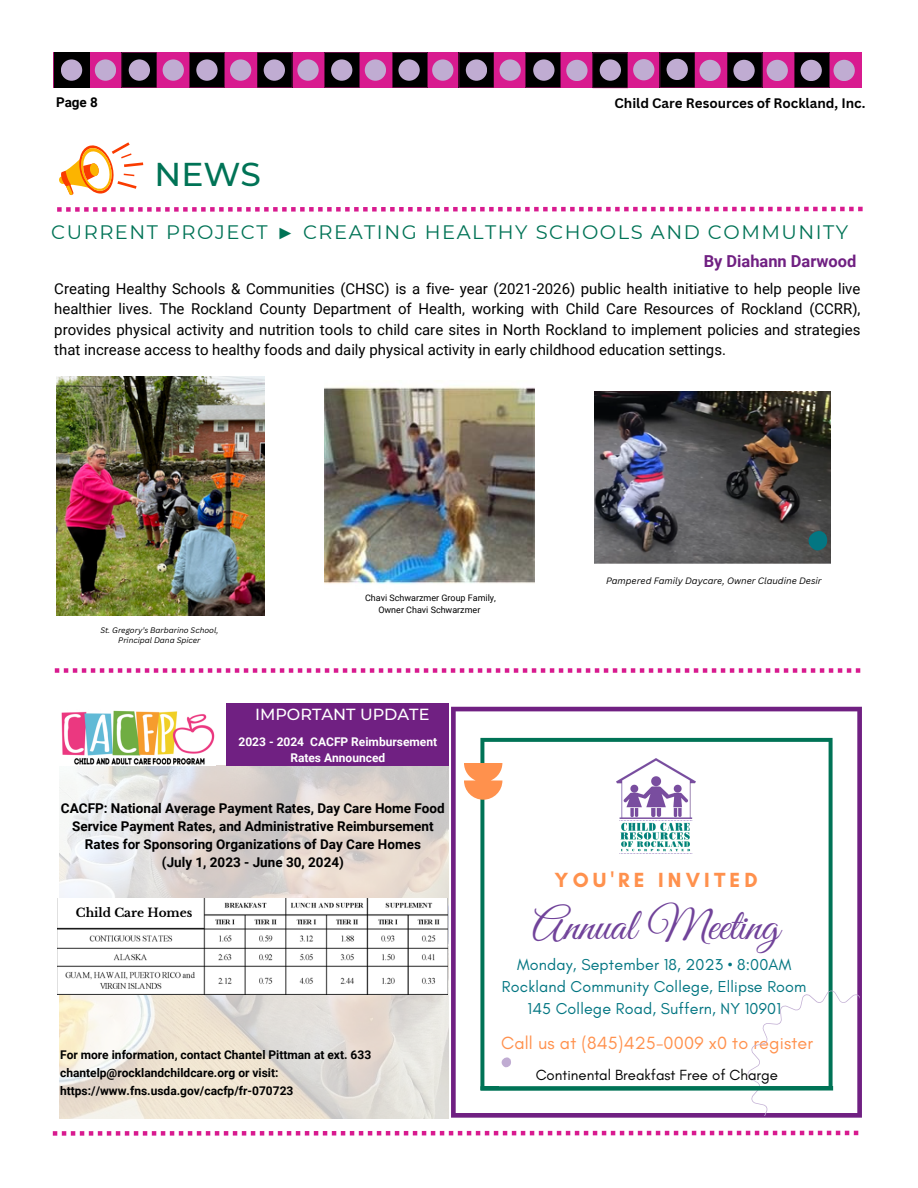
<style>
.page{position:relative;width:918px;height:1188px;background:#fff}
.page>*{position:absolute;margin:0;border:0;box-sizing:border-box;transform-origin:0 0}
.t1{font:45px "Great Vibes";color:#71439a}
.t2{font:500 33px "Montserrat";color:#007356}
.t3{font:700 20.85px "Glacial Indifference";letter-spacing:.2em;color:#ff914d}
.t4{font:19.5px "Montserrat";letter-spacing:.075em;color:#007356}
.t5{font:18px "Glacial Indifference";letter-spacing:.01em;color:#ff914d}
.t6{font:700 16.5px "Roboto";color:#702082}
.t7{font:16.05px/21.8px "Glacial Indifference";letter-spacing:.01em;color:#037682;text-align:center}
.t8{font:500 16.05px "Montserrat";color:#fff}
.t9{font:15px/20.2px "Roboto";color:#000;text-align:justify}
.t10{font:15px "Glacial Indifference";color:#000}
.t11{font:700 13.5px/18px "Roboto";color:#000;text-align:center}
.t12{font:700 13.35px "Canva Sans";color:#000}
.t13{font:700 12px/18px "Roboto";color:#000}
.t14{font:700 12px/16px "Roboto";color:#fff;text-align:center}
.t15{font:700 12px "Libre Baskerville";color:#000}
.t16{font:9px/12px "Roboto";color:#000;text-align:center}
.t17{font:italic 9px "Canva Sans";color:#000}
.t18{font:italic 7.8px/10.4px "Canva Sans";color:#000;text-align:center}
.s1{font-family:"Liberation Serif"}
</style>
<div class="page">
<svg style="left:53px;top:1131px;width:805px;height:5px"></svg>
<div style="left:54px;top:52px;width:808px;height:36px;background:#d81b8f"></div>
<svg style="left:54px;top:52px;width:35px;height:36px"></svg>
<div style="left:61px;top:59px;width:21px;height:22px;background:#c0acd2;border-radius:50%"></div>
<svg style="left:122px;top:52px;width:35px;height:36px"></svg>
<div style="left:95px;top:59px;width:21px;height:22px;background:#c0acd2;border-radius:50%"></div>
<div style="left:129px;top:59px;width:21px;height:22px;background:#c0acd2;border-radius:50%"></div>
<div style="left:163px;top:59px;width:21px;height:22px;background:#c0acd2;border-radius:50%"></div>
<svg style="left:189px;top:52px;width:36px;height:36px"></svg>
<svg style="left:257px;top:52px;width:35px;height:36px"></svg>
<svg style="left:324px;top:52px;width:36px;height:36px"></svg>
<svg style="left:392px;top:52px;width:36px;height:36px"></svg>
<div style="left:196px;top:59px;width:22px;height:22px;background:#c0acd2;border-radius:50%"></div>
<div style="left:230px;top:59px;width:21px;height:22px;background:#c0acd2;border-radius:50%"></div>
<div style="left:264px;top:59px;width:21px;height:22px;background:#c0acd2;border-radius:50%"></div>
<div style="left:297px;top:59px;width:22px;height:22px;background:#c0acd2;border-radius:50%"></div>
<div style="left:331px;top:59px;width:21px;height:22px;background:#c0acd2;border-radius:50%"></div>
<div style="left:365px;top:59px;width:21px;height:22px;background:#c0acd2;border-radius:50%"></div>
<div style="left:398px;top:59px;width:22px;height:22px;background:#c0acd2;border-radius:50%"></div>
<div style="left:432px;top:59px;width:21px;height:22px;background:#c0acd2;border-radius:50%"></div>
<svg style="left:459px;top:52px;width:35px;height:36px"></svg>
<div style="left:466px;top:59px;width:21px;height:22px;background:#c0acd2;border-radius:50%"></div>
<div style="left:500px;top:59px;width:21px;height:22px;background:#c0acd2;border-radius:50%"></div>
<svg style="left:525px;top:52px;width:36px;height:36px"></svg>
<div style="left:533px;top:59px;width:22px;height:22px;background:#c0acd2;border-radius:50%"></div>
<svg style="left:593px;top:53px;width:35px;height:35px"></svg>
<svg style="left:660px;top:52px;width:35px;height:36px"></svg>
<svg style="left:727px;top:52px;width:35px;height:36px"></svg>
<svg style="left:794px;top:52px;width:35px;height:36px"></svg>
<div style="left:566px;top:60px;width:22px;height:21px;background:#c0acd2;border-radius:50%"></div>
<div style="left:600px;top:59px;width:21px;height:22px;background:#c0acd2;border-radius:50%"></div>
<div style="left:633px;top:59px;width:21px;height:21px;background:#c0acd2;border-radius:50%"></div>
<div style="left:667px;top:59px;width:21px;height:21px;background:#c0acd2;border-radius:50%"></div>
<div style="left:699px;top:60px;width:22px;height:21px;background:#c0acd2;border-radius:50%"></div>
<div style="left:733px;top:60px;width:22px;height:21px;background:#c0acd2;border-radius:50%"></div>
<div style="left:767px;top:60px;width:21px;height:21px;background:#c0acd2;border-radius:50%"></div>
<div style="left:801px;top:60px;width:21px;height:21px;background:#c0acd2;border-radius:50%"></div>
<div style="left:834px;top:60px;width:21px;height:21px;background:#c0acd2;border-radius:50%"></div>
<svg style="left:57px;top:207px;width:806px;height:5px"></svg>
<svg style="left:55px;top:668px;width:805px;height:5px"></svg>
<svg style="left:59px;top:142px;width:84px;height:53px"></svg>
<img style="left:56px;top:376px;width:208px;height:240px">
<img style="left:594px;top:391px;width:237px;height:173px">
<img style="left:324px;top:386px;width:211px;height:198px">
<img style="left:59px;top:766px;width:390px;height:353px">
<div style="left:227px;top:703px;width:222px;height:63px;background:#702082"></div>
<img style="left:61px;top:710px;width:154px;height:55px">
<img style="left:57px;top:899px;width:391px;height:95px">
<div style="left:81px;top:902px;width:106px;height:25px;background:#fff"></div>
<svg style="left:804px;top:528px;width:24px;height:26px"></svg>
<svg style="left:451px;top:707px;width:411px;height:410px"></svg>
<div style="left:499px;top:750px;width:318px;height:350px;background:#fff"></div>
<svg style="left:464px;top:763px;width:38px;height:37px"></svg>
<img style="left:617px;top:759px;width:79px;height:93px">
<svg style="left:501px;top:1057px;width:10px;height:11px"></svg>
<svg style="left:748px;top:991px;width:111px;height:124px"></svg>
<div style="left:480px;top:1086px;width:353px;height:5px;background:#007356"></div>
<p class="t11" style="left:56px;top:93px;width:43px">Page 8</p>
<p class="t12" style="left:615px;top:93px;width:252px">Child Care Resources of Rockland, Inc.</p>
<h2 class="t2" style="left:155px;top:155px;width:108px">NEWS</h2>
<p class="t4" style="left:51px;top:220px;width:799px">CURRENT PROJECT <span class="s1">►</span> CREATING HEALTHY SCHOOLS AND COMMUNITY</p>
<h4 class="t6" style="left:704px;top:252px;width:154px">By Diahann Darwood</h4>
<p class="t9" style="left:54px;top:279px;width:808px">Creating Healthy Schools &amp; Communities (CHSC) is a five- year (2021-2026) public health initiative to help people live healthier lives. The Rockland County Department of Health, working with Child Care Resources of Rockland (CCRR), provides physical activity and nutrition tools to child care sites in North Rockland to implement policies and strategies that increase access to healthy foods and daily physical activity in early childhood education settings.</p>
<p class="t18" style="left:100px;top:624px;width:120px">St. Gregory’s Barbarino School,<br>Principal Dana Spicer</p>
<p class="t16" style="left:365px;top:592px;width:132px">Chavi Schwarzmer Group Family,<br>Owner Chavi Schwarzmer</p>
<p class="t8" style="left:255px;top:705px;width:176px">IMPORTANT UPDATE</p>
<p class="t14" style="left:239px;top:734px;width:200px">2023 - 2024 CACFP Reimbursement<br>Rates Announced</p>
<p class="t11" style="left:61px;top:799px;width:385px">CACFP: National Average Payment Rates, Day Care Home Food<br>Service Payment Rates, and Administrative Reimbursement<br>Rates for Sponsoring Organizations of Day Care Homes</p>
<p class="t11" style="left:162px;top:853px;width:183px">(July 1, 2023 - June 30, 2024)</p>
<p class="t15" style="left:76px;top:906px;width:118px">Child Care Homes</p>
<p class="t17" style="left:606px;top:574px;width:217px">Pampered Family Daycare, Owner Claudine Desir</p>
<p class="t3" style="left:555px;top:867px;width:205px">YOU'RE INVITED</p>
<p class="t1" style="left:532px;top:901px;width:248px">Annual Meeting</p>
<p class="t13" style="left:60px;top:1046px;width:313px">For more information, contact Chantel Pittman at ext. 633</p>
<p class="t13" style="left:60px;top:1064px;width:235px">chantelp@rocklandchildcare.org or visit: https://www.fns.usda.gov/cacfp/fr-070723</p>
<p class="t7" style="left:502px;top:954px;width:306px">Monday, September 18, 2023 • 8:00AM<br>Rockland Community College, Ellipse Room</p>
<p class="t7" style="left:528px;top:997px;width:255px">145 College Road, Suffern, NY 10901</p>
<p class="t5" style="left:501px;top:1032px;width:314px">Call us at (845)425-0009 x0 to register</p>
<p class="t10" style="left:536px;top:1066px;width:244px">Continental Breakfast Free of Charge</p>
</div>
